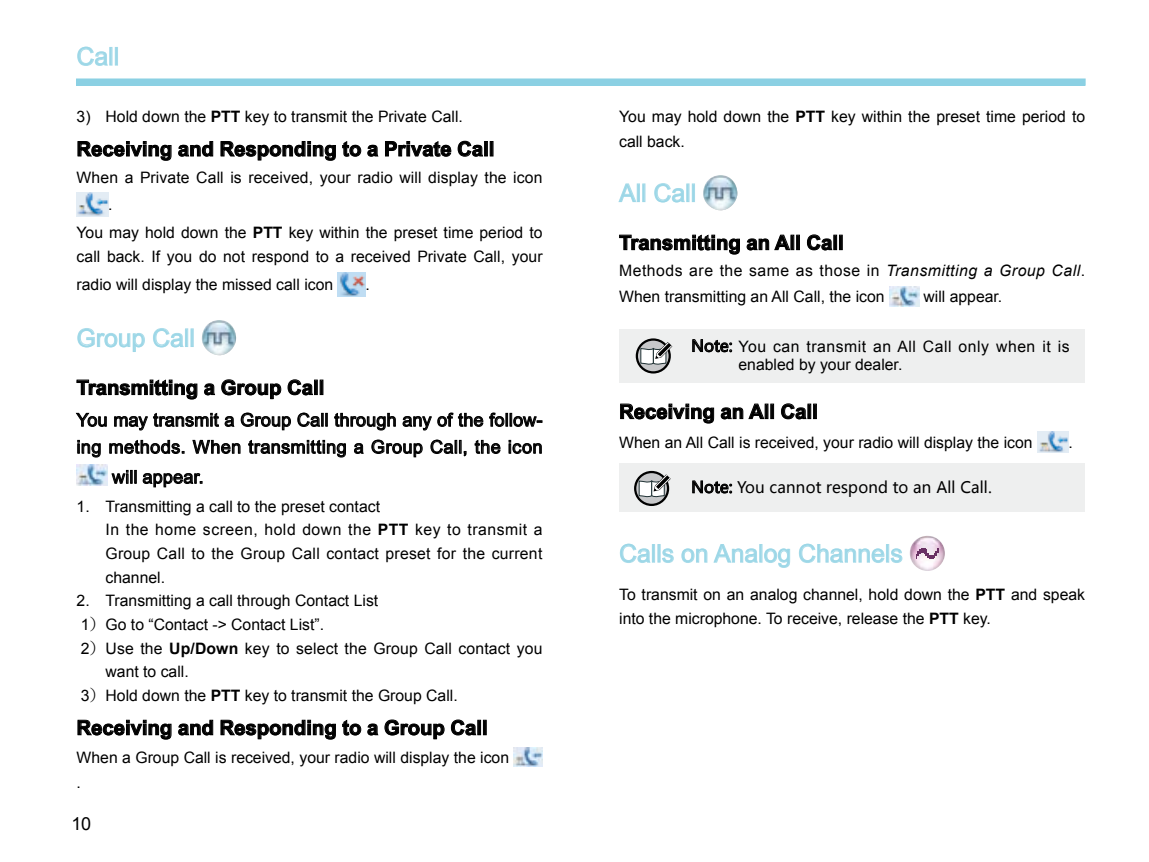
<style>
.page{position:relative;width:1149px;height:862px;background:#fff}
.page>*{position:absolute;margin:0;border:0;box-sizing:border-box;transform-origin:0 0}
.t1{font:24.75px "Arial";color:#9cd7e7}
.t2{font:700 20.25px "Arial";color:#000}
.t3{font:18px/27px "Arial";letter-spacing:.015em;color:#000}
.t4{font:15.75px/23.6px "Arial";color:#000}
.t5{font:15.75px/18.9px "Arial";letter-spacing:.035em;color:#000}
.t6{font:15.75px "Microsoft Ya Hei";color:#000}
.s1{font-weight:700}
.s2{font-family:"Koz Min Pro"}
.s3{font-style:italic}
.s4{font-family:"Microsoft Ya Hei"}
</style>
<div class="page">
<div style="left:76px;top:79px;width:1008px;height:6px;background:#8bd0e3"></div>
<svg style="left:77px;top:141px;width:95px;height:20px"></svg>
<svg style="left:178px;top:141px;width:35px;height:16px"></svg>
<svg style="left:220px;top:141px;width:116px;height:20px"></svg>
<svg style="left:342px;top:141px;width:19px;height:16px"></svg>
<svg style="left:367px;top:144px;width:11px;height:13px"></svg>
<svg style="left:385px;top:141px;width:66px;height:16px"></svg>
<svg style="left:457px;top:140px;width:26px;height:17px"></svg>
<div style="left:484px;top:141px;width:3px;height:15px;border:1px solid #000"></div>
<img style="left:77px;top:192px;width:31px;height:25px">
<img style="left:337px;top:272px;width:28px;height:24px">
<svg style="left:77px;top:328px;width:68px;height:24px"></svg>
<svg style="left:153px;top:328px;width:31px;height:20px"></svg>
<div style="left:185px;top:328px;width:3px;height:19px;border:1px solid #aedeeb"></div>
<div style="left:190px;top:328px;width:4px;height:19px;border:1px solid #aedeeb"></div>
<img style="left:202px;top:320px;width:34px;height:35px;border-radius:50%">
<svg style="left:76px;top:379px;width:121px;height:20px"></svg>
<svg style="left:204px;top:383px;width:11px;height:12px"></svg>
<svg style="left:221px;top:379px;width:60px;height:20px"></svg>
<svg style="left:287px;top:379px;width:26px;height:16px"></svg>
<div style="left:314px;top:379px;width:3px;height:15px;border:1px solid #000"></div>
<svg style="left:76px;top:413px;width:30px;height:13px"></svg>
<svg style="left:114px;top:413px;width:105px;height:17px"></svg>
<svg style="left:225px;top:416px;width:9px;height:10px"></svg>
<svg style="left:241px;top:412px;width:50px;height:18px"></svg>
<svg style="left:297px;top:412px;width:30px;height:14px"></svg>
<svg style="left:334px;top:413px;width:61px;height:17px"></svg>
<svg style="left:402px;top:416px;width:29px;height:14px"></svg>
<svg style="left:437px;top:412px;width:46px;height:14px"></svg>
<svg style="left:489px;top:412px;width:53px;height:14px"></svg>
<svg style="left:78px;top:440px;width:22px;height:17px"></svg>
<svg style="left:109px;top:440px;width:75px;height:13px"></svg>
<svg style="left:193px;top:439px;width:47px;height:14px"></svg>
<svg style="left:248px;top:440px;width:97px;height:17px"></svg>
<svg style="left:354px;top:443px;width:9px;height:10px"></svg>
<svg style="left:371px;top:439px;width:51px;height:18px"></svg>
<svg style="left:430px;top:439px;width:36px;height:17px"></svg>
<svg style="left:474px;top:440px;width:26px;height:13px"></svg>
<svg style="left:509px;top:440px;width:32px;height:13px"></svg>
<img style="left:77px;top:464px;width:30px;height:21px">
<svg style="left:112px;top:470px;width:24px;height:13px"></svg>
<svg style="left:143px;top:473px;width:59px;height:14px"></svg>
<svg style="left:77px;top:719px;width:95px;height:20px"></svg>
<svg style="left:178px;top:719px;width:35px;height:16px"></svg>
<svg style="left:220px;top:719px;width:116px;height:20px"></svg>
<svg style="left:342px;top:719px;width:19px;height:16px"></svg>
<svg style="left:367px;top:723px;width:11px;height:12px"></svg>
<svg style="left:384px;top:719px;width:60px;height:20px"></svg>
<svg style="left:450px;top:719px;width:26px;height:16px"></svg>
<div style="left:477px;top:719px;width:4px;height:15px;border:1px solid #000"></div>
<div style="left:483px;top:719px;width:3px;height:15px;border:1px solid #000"></div>
<img style="left:513px;top:747px;width:29px;height:19px">
<div style="left:619px;top:462px;width:465px;height:49px;background:#eeefef"></div>
<div style="left:619px;top:329px;width:465px;height:53px;background:#eeefef"></div>
<svg style="left:618px;top:183px;width:18px;height:20px"></svg>
<div style="left:636px;top:183px;width:3px;height:19px;border:1px solid #aedeeb"></div>
<div style="left:642px;top:183px;width:3px;height:19px;border:1px solid #aedeeb"></div>
<svg style="left:654px;top:183px;width:31px;height:20px"></svg>
<div style="left:686px;top:183px;width:3px;height:19px;border:1px solid #aedeeb"></div>
<div style="left:691px;top:183px;width:3px;height:19px;border:1px solid #aedeeb"></div>
<img style="left:702px;top:175px;width:35px;height:36px;border-radius:50%">
<svg style="left:619px;top:234px;width:121px;height:20px"></svg>
<svg style="left:746px;top:234px;width:44px;height:16px"></svg>
<div style="left:796px;top:235px;width:3px;height:15px;border:1px solid #000"></div>
<svg style="left:807px;top:234px;width:25px;height:16px"></svg>
<div style="left:838px;top:235px;width:4px;height:15px;border:1px solid #000"></div>
<img style="left:889px;top:286px;width:29px;height:20px">
<svg style="left:692px;top:339px;width:40px;height:13px"></svg>
<svg style="left:620px;top:403px;width:94px;height:20px"></svg>
<svg style="left:720px;top:403px;width:44px;height:16px"></svg>
<svg style="left:781px;top:403px;width:25px;height:16px"></svg>
<div style="left:813px;top:403px;width:3px;height:15px;border:1px solid #000"></div>
<img style="left:1037px;top:431px;width:31px;height:21px">
<svg style="left:692px;top:480px;width:40px;height:13px"></svg>
<svg style="left:620px;top:543px;width:31px;height:20px"></svg>
<div style="left:651px;top:543px;width:4px;height:19px;border:1px solid #aedeeb"></div>
<div style="left:657px;top:543px;width:3px;height:19px;border:1px solid #aedeeb"></div>
<svg style="left:662px;top:548px;width:12px;height:15px"></svg>
<svg style="left:681px;top:544px;width:109px;height:24px"></svg>
<svg style="left:799px;top:543px;width:103px;height:20px"></svg>
<img style="left:909px;top:535px;width:35px;height:36px;border-radius:50%">
<svg style="left:915px;top:547px;width:23px;height:12px"></svg>
<svg style="left:77px;top:46px;width:31px;height:20px"></svg>
<div style="left:109px;top:47px;width:3px;height:19px;border:1px solid #aedeeb"></div>
<div style="left:115px;top:47px;width:3px;height:19px;border:1px solid #aedeeb"></div>
<svg style="left:636px;top:339px;width:33px;height:33px"></svg>
<div style="left:635px;top:338px;width:35px;height:35px;border:2px solid #000;border-radius:50%"></div>
<svg style="left:640px;top:342px;width:32px;height:23px"></svg>
<svg style="left:635px;top:472px;width:32px;height:32px"></svg>
<div style="left:634px;top:470px;width:35px;height:35px;border:2px solid #000;border-radius:50%"></div>
<svg style="left:638px;top:474px;width:32px;height:23px"></svg>
<h1 class="t1" style="left:77px;top:40px;width:44px">Call</h1>
<p class="t4" style="left:77px;top:105px;width:388px">3) Hold down the <span class="s1">PTT</span> key to transmit the Private Call.</p>
<p class="t2" style="left:77px;top:135px;width:419px">Receiving and Responding to a Private Call</p>
<p class="t4" style="left:77px;top:165px;width:467px">When a Private Call is received, your radio will display the icon</p>
<p class="t4" style="left:108px;top:193px;width:6px">.</p>
<p class="t4" style="left:77px;top:221px;width:467px">You may hold down the <span class="s1">PTT</span> key within the preset time period to</p>
<p class="t4" style="left:77px;top:242px;width:467px;line-height:27.9px">call back. If you do not respond to a received Private Call, your radio will display the missed call icon</p>
<p class="t4" style="left:365px;top:272px;width:6px">.</p>
<h1 class="t1" style="left:77px;top:321px;width:120px">Group Call</h1>
<p class="t2" style="left:77px;top:374px;width:249px">Transmitting a Group Call</p>
<p class="t3" style="left:77px;top:406px;width:467px">You may transmit a Group Call through any of the follow&shy;ing methods. When transmitting a Group Call, the icon</p>
<p class="t3" style="left:112px;top:463px;width:93px">will appear.</p>
<p class="t4" style="left:105px;top:494px;width:438px;text-indent:-29px">1. Transmitting a call to the preset contact<br>In the home screen, hold down the <span class="s1">PTT</span> key to transmit a Group Call to the Group Call contact preset for the current channel.</p>
<p class="t4" style="left:77px;top:588px;width:303px">2. Transmitting a call through Contact List</p>
<p class="t4" style="left:81px;top:612px;width:244px">1<span class="s2">）</span>Go to “Contact -&gt; Contact List”.</p>
<p class="t4" style="left:81px;top:636px;width:463px">2<span class="s2">）</span>Use the <span class="s1">Up/Down</span> key to select the Group Call contact you</p>
<p class="t4" style="left:105px;top:659px;width:85px">want to call.</p>
<p class="t4" style="left:81px;top:683px;width:378px">3<span class="s2">）</span>Hold down the <span class="s1">PTT</span> key to transmit the Group Call.</p>
<p class="t2" style="left:77px;top:713px;width:412px">Receiving and Responding to a Group Call</p>
<p class="t4" style="left:77px;top:744px;width:434px;line-height:25px">When a Group Call is received, your radio will display the icon .</p>
<p class="t3" style="left:71px;top:809px;width:21px">10</p>
<p class="t4" style="left:619px;top:104px;width:467px;line-height:24.8px">You may hold down the <span class="s1">PTT</span> key within the preset time period to call back.</p>
<h1 class="t1" style="left:619px;top:176px;width:78px">All Call</h1>
<p class="t2" style="left:619px;top:229px;width:226px">Transmitting an All Call</p>
<p class="t4" style="left:619px;top:258px;width:467px;line-height:25.9px">Methods are the same as those in <span class="s3">Transmitting a Group Call</span>.<br>When transmitting an All Call, the icon</p>
<p class="t4" style="left:923px;top:285px;width:80px">will appear.</p>
<p class="t5" style="left:738px;top:336px;width:332px;text-indent:-47px"><span class="s4">Note:</span> You can transmit an All Call only when it is enabled by your dealer.</p>
<p class="t2" style="left:619px;top:398px;width:200px">Receiving an All Call</p>
<p class="t4" style="left:619px;top:430px;width:415px">When an All Call is received, your radio will display the icon</p>
<p class="t4" style="left:1068px;top:430px;width:6px">.</p>
<p class="t6" style="left:691px;top:476px;width:302px">Note: You cannot respond to an All Call.</p>
<h1 class="t1" style="left:619px;top:537px;width:285px">Calls on Analog Channels</h1>
<p class="t4" style="left:619px;top:582px;width:467px">To transmit on an analog channel, hold down the <span class="s1">PTT</span> and speak into the microphone. To receive, release the <span class="s1">PTT</span> key.</p>
</div>
